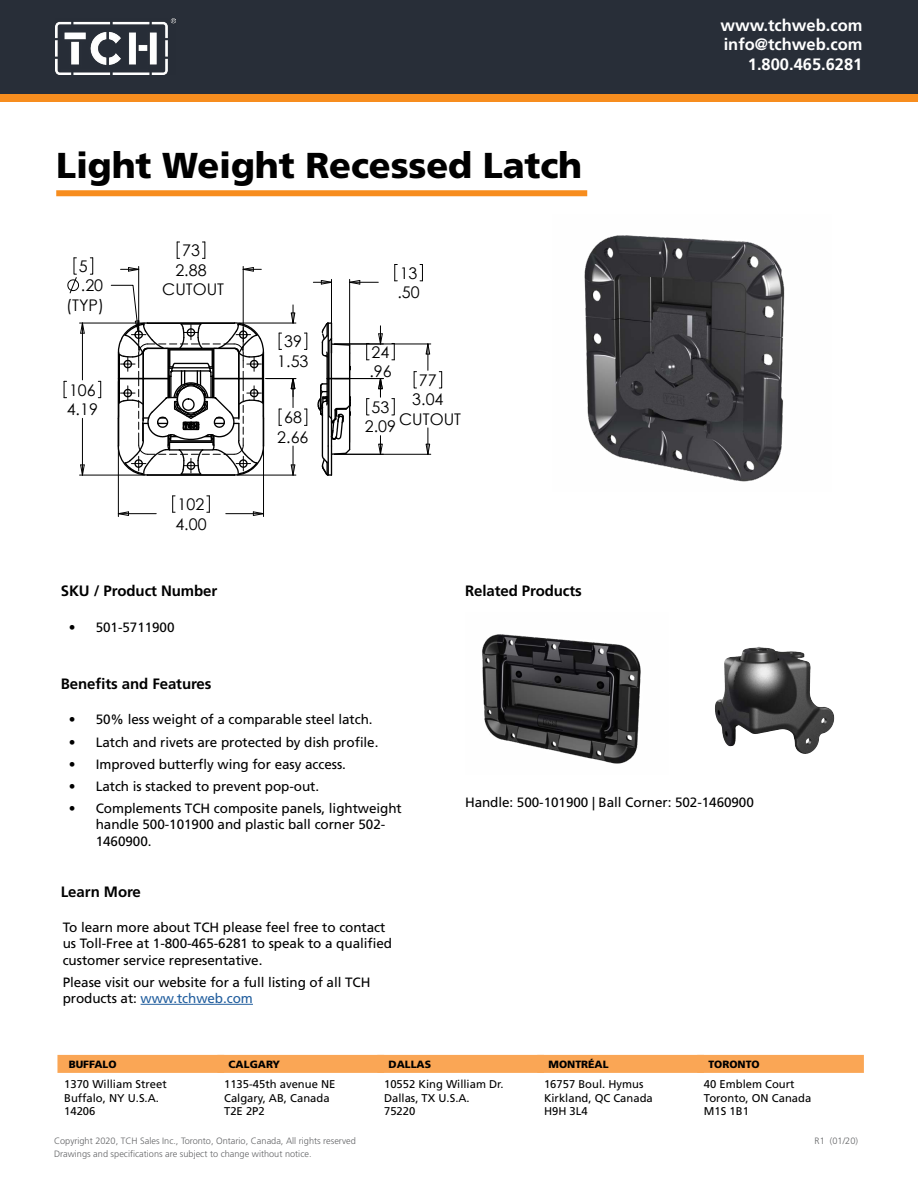
<style>
.page{position:relative;width:918px;height:1188px;background:#fff}
.page>*{position:absolute;margin:0;border:0;box-sizing:border-box;transform-origin:0 0}
.t1{font:900 36px "Frutiger LT Std";letter-spacing:-.005em;color:#000}
.t2{font:700 16.5px/19.8px "Frutiger LT Std";color:#fff;text-align:right}
.t3{font:16.05px/19.2px "Century Gothic";color:#000}
.t4{font:700 15px "Frutiger LT Std";letter-spacing:-.005em;color:#000}
.t5{font:13.5px/16.2px "Frutiger LT Std";letter-spacing:-.005em;color:#000}
.t6{font:11.25px/13.5px "Frutiger LT Std";color:#000}
.t7{font:900 10.5px "Frutiger LT Std";color:#000}
.t8{font:300 9.15px "Frutiger LT Std";color:#636466}
.s1{color:#215e9e}
</style>
<div class="page">
<div style="left:0;top:0;width:918px;height:94px;background:#282e38"></div>
<img style="left:56px;top:18px;width:119px;height:57px">
<div style="left:0;top:94px;width:918px;height:8px;background:#f78d1e"></div>
<div style="left:57px;top:1055px;width:167px;height:18px;background:#faa655"></div>
<div style="left:217px;top:1055px;width:167px;height:18px;background:#faa655"></div>
<div style="left:377px;top:1055px;width:167px;height:18px;background:#faa655"></div>
<div style="left:537px;top:1055px;width:167px;height:18px;background:#faa655"></div>
<div style="left:697px;top:1055px;width:167px;height:18px;background:#faa655"></div>
<hr style="left:141px;top:1004px;width:112px;height:1px;background:#215e9e">
<div style="left:56px;top:190px;width:531px;height:6px;background:#f78d1e"></div>
<img style="left:584px;top:235px;width:201px;height:247px">
<svg style="left:317px;top:322px;width:35px;height:154px"></svg>
<svg style="left:366px;top:398px;width:4px;height:18px"></svg>
<svg style="left:391px;top:398px;width:4px;height:18px"></svg>
<svg style="left:378px;top:436px;width:5px;height:18px"></svg>
<svg style="left:350px;top:279px;width:28px;height:6px"></svg>
<svg style="left:313px;top:280px;width:18px;height:5px"></svg>
<hr style="left:349px;top:279px;width:1px;height:163px;background:#000">
<hr style="left:331px;top:279px;width:1px;height:163px;background:#000">
<svg style="left:420px;top:264px;width:3px;height:17px"></svg>
<svg style="left:394px;top:264px;width:3px;height:17px"></svg>
<svg style="left:378px;top:379px;width:5px;height:18px"></svg>
<svg style="left:378px;top:326px;width:5px;height:19px"></svg>
<hr style="left:334px;top:378px;width:49px;height:1px;background:#000">
<svg style="left:392px;top:344px;width:3px;height:16px"></svg>
<svg style="left:366px;top:344px;width:3px;height:16px"></svg>
<svg style="left:413px;top:371px;width:4px;height:18px"></svg>
<svg style="left:438px;top:371px;width:5px;height:18px"></svg>
<hr style="left:334px;top:343px;width:97px;height:1px;background:#000">
<hr style="left:334px;top:454px;width:97px;height:1px;background:#000">
<svg style="left:425px;top:343px;width:6px;height:27px"></svg>
<svg style="left:425px;top:428px;width:6px;height:27px"></svg>
<hr style="left:239px;top:323px;width:57px;height:1px;background:#000">
<hr style="left:265px;top:378px;width:31px;height:1px;background:#000">
<svg style="left:290px;top:305px;width:6px;height:19px"></svg>
<svg style="left:304px;top:332px;width:4px;height:18px"></svg>
<svg style="left:279px;top:409px;width:3px;height:17px"></svg>
<svg style="left:252px;top:511px;width:11px;height:5px"></svg>
<svg style="left:117px;top:511px;width:13px;height:6px"></svg>
<hr style="left:226px;top:513px;width:38px;height:1px;background:#000">
<hr style="left:118px;top:513px;width:38px;height:1px;background:#000">
<hr style="left:263px;top:381px;width:1px;height:136px;background:#000">
<hr style="left:118px;top:381px;width:1px;height:136px;background:#000">
<svg style="left:207px;top:495px;width:3px;height:18px"></svg>
<svg style="left:172px;top:495px;width:3px;height:18px"></svg>
<svg style="left:80px;top:464px;width:5px;height:11px"></svg>
<svg style="left:80px;top:322px;width:5px;height:12px"></svg>
<hr style="left:82px;top:418px;width:1px;height:57px;background:#000">
<hr style="left:82px;top:323px;width:1px;height:57px;background:#000">
<hr style="left:80px;top:475px;width:64px;height:1px;background:#000">
<hr style="left:80px;top:323px;width:64px;height:1px;background:#000">
<svg style="left:98px;top:381px;width:3px;height:17px"></svg>
<svg style="left:64px;top:381px;width:3px;height:17px"></svg>
<svg style="left:242px;top:266px;width:19px;height:6px"></svg>
<svg style="left:121px;top:266px;width:19px;height:6px"></svg>
<hr style="left:243px;top:266px;width:1px;height:84px;background:#000">
<hr style="left:138px;top:266px;width:1px;height:84px;background:#000">
<svg style="left:202px;top:242px;width:3px;height:17px"></svg>
<svg style="left:177px;top:242px;width:3px;height:17px"></svg>
<svg style="left:290px;top:446px;width:6px;height:29px"></svg>
<svg style="left:290px;top:379px;width:6px;height:29px"></svg>
<hr style="left:237px;top:475px;width:59px;height:1px;background:#000">
<svg style="left:304px;top:409px;width:3px;height:17px"></svg>
<svg style="left:279px;top:333px;width:3px;height:17px"></svg>
<svg style="left:67px;top:257px;width:13px;height:37px"></svg>
<svg style="left:89px;top:257px;width:5px;height:18px"></svg>
<svg style="left:110px;top:284px;width:155px;height:193px"></svg>
<img style="left:482px;top:634px;width:159px;height:130px">
<img style="left:715px;top:647px;width:43px;height:72px">
<h1 class="t1" style="left:56px;top:143px;width:527px">Light Weight Recessed Latch</h1>
<p class="t3" style="left:79px;top:257px;width:10px">5</p>
<p class="t3" style="left:66px;top:276px;width:39px;text-align:right">.20 (TYP)</p>
<p class="t3" style="left:67px;top:380px;width:33px">106<br>4.19</p>
<p class="t3" style="left:182px;top:241px;width:19px">73</p>
<p class="t3" style="left:162px;top:279px;width:63px">CUTOUT</p>
<p class="t3" style="left:175px;top:260px;width:33px">2.88</p>
<p class="t3" style="left:175px;top:495px;width:33px">102<br>4.00</p>
<p class="t3" style="left:284px;top:332px;width:19px">39</p>
<p class="t3" style="left:277px;top:351px;width:33px">1.53</p>
<p class="t3" style="left:277px;top:408px;width:33px;text-align:center">68<br>2.66</p>
<p class="t3" style="left:397px;top:263px;width:24px">13 .50</p>
<p class="t3" style="left:369px;top:342px;width:24px">24 .96</p>
<p class="t3" style="left:419px;top:370px;width:19px">77</p>
<p class="t3" style="left:399px;top:390px;width:63px;text-align:center">3.04<br>CUTOUT</p>
<p class="t3" style="left:365px;top:397px;width:33px;text-align:center">53<br>2.09</p>
<p class="t4" style="left:61px;top:582px;width:158px">SKU / Product Number</p>
<p class="t4" style="left:465px;top:582px;width:118px">Related Products</p>
<p class="t5" style="left:69px;top:619px;width:107px">• 501-5711900</p>
<p class="t4" style="left:61px;top:675px;width:152px">Benefits and Features</p>
<p class="t2" style="left:720px;top:15px;width:144px">www.tchweb.com info@tchweb.com<br>1.800.465.6281</p>
<p class="t5" style="left:69px;top:712px;width:305px">• 50% less weight of a comparable steel latch.</p>
<p class="t5" style="left:69px;top:734px;width:311px">• Latch and rivets are protected by dish profile.</p>
<p class="t5" style="left:69px;top:756px;width:279px">• Improved butterfly wing for easy access.</p>
<p class="t5" style="left:69px;top:778px;width:252px">• Latch is stacked to prevent pop-out.</p>
<p class="t5" style="left:96px;top:800px;width:308px;text-indent:-27px">• Complements TCH composite panels, lightweight handle 500-101900 and plastic ball corner 502-<br>1460900.</p>
<p class="t4" style="left:61px;top:882px;width:82px">Learn More</p>
<p class="t5" style="left:63px;top:919px;width:331px">To learn more about TCH please feel free to contact us Toll-Free at 1-800-465-6281 to speak to a qualified customer service representative.</p>
<p class="t5" style="left:63px;top:974px;width:309px">Please visit our website for a full listing of all TCH products at: <span class="s1">www.tchweb.com</span></p>
<p class="t5" style="left:465px;top:794px;width:290px">Handle: 500-101900 | Ball Corner: 502-1460900</p>
<p class="t7" style="left:69px;top:1058px;width:49px">BUFFALO</p>
<p class="t6" style="left:64px;top:1078px;width:104px">1370 William Street<br>Buffalo, NY U.S.A.<br>14206</p>
<p class="t7" style="left:229px;top:1058px;width:53px">CALGARY</p>
<p class="t6" style="left:224px;top:1078px;width:113px">1135-45th avenue NE<br>Calgary, AB, Canada<br>T2E 2P2</p>
<p class="t7" style="left:389px;top:1058px;width:44px">DALLAS</p>
<p class="t6" style="left:384px;top:1078px;width:121px">10552 King William Dr.<br>Dallas, TX U.S.A.<br>75220</p>
<p class="t7" style="left:549px;top:1058px;width:62px">MONTRÉAL</p>
<p class="t6" style="left:544px;top:1078px;width:110px">16757 Boul. Hymus<br>Kirkland, QC Canada<br>H9H 3L4</p>
<p class="t7" style="left:708px;top:1058px;width:53px">TORONTO</p>
<p class="t6" style="left:704px;top:1078px;width:109px">40 Emblem Court<br>Toronto, ON Canada<br>M1S 1B1</p>
<p class="t8" style="left:54px;top:1136px;width:303px">Copyright 2020, TCH Sales Inc., Toronto, Ontario, Canada, All rights reserved</p>
<p class="t8" style="left:815px;top:1136px;width:45px">R1 (01/20)</p>
<p class="t8" style="left:54px;top:1149px;width:259px">Drawings and specifications are subject to change without notice.</p>
</div>
